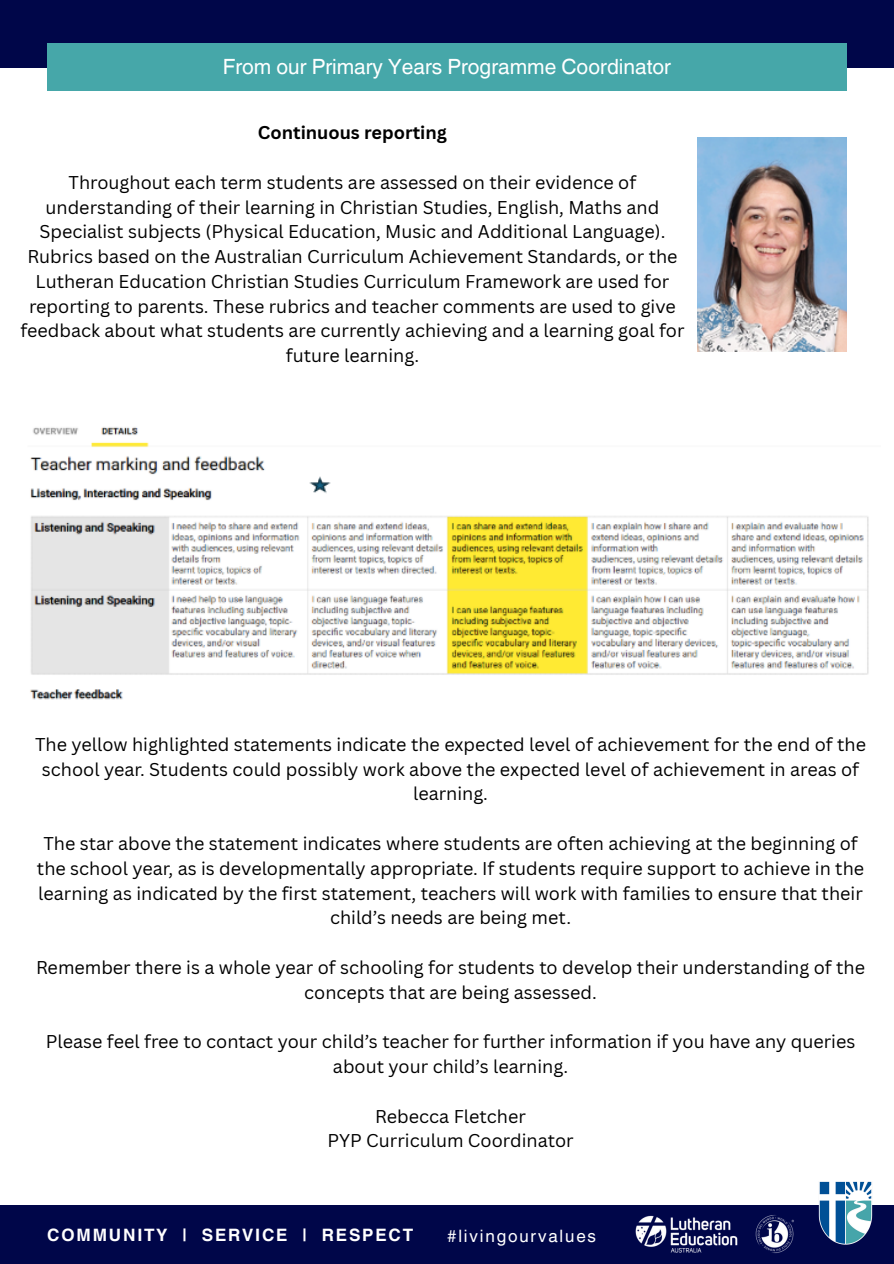
<style>
.page{position:relative;width:894px;height:1264px;background:#fff}
.page>*{position:absolute;margin:0;border:0;box-sizing:border-box;transform-origin:0 0}
.t1{font:21px "Helvetica World";color:#fff}
.t2{font:18px/24.8px "Canva Sans";color:#000;text-align:center}
.t3{font:700 18px "Canva Sans";color:#000}
.t4{font:700 17.1px "Helvetica World";letter-spacing:.105em;color:#fff}
.t5{font:17.1px "Helvetica World";letter-spacing:.105em;color:#fff}
</style>
<div class="page">
<div style="left:0;top:0;width:893px;height:67px;background:#000649"></div>
<div style="left:47px;top:44px;width:799px;height:47px;background:#46a7a9"></div>
<img style="left:697px;top:138px;width:149px;height:213px">
<div style="left:0;top:1204px;width:893px;height:59px;background:#000649"></div>
<img style="left:815px;top:1181px;width:62px;height:64px">
<img style="left:635px;top:1215px;width:159px;height:38px">
<img style="left:30px;top:427px;width:839px;height:273px">
<p class="t1" style="left:223px;top:54px;width:449px">From our Primary Years Programme Coordinator</p>
<p class="t3" style="left:258px;top:120px;width:190px">Continuous reporting</p>
<p class="t2" style="left:39px;top:169px;width:627px">Throughout each term students are assessed on their evidence of understanding of their learning in Christian Studies, English, Maths and<br>Specialist subjects (Physical Education, Music and Additional Language).</p>
<p class="t2" style="left:20px;top:244px;width:665px">Rubrics based on the Australian Curriculum Achievement Standards, or the Lutheran Education Christian Studies Curriculum Framework are used for reporting to parents. These rubrics and teacher comments are used to give feedback about what students are currently achieving and a learning goal for future learning.</p>
<p class="t2" style="left:35px;top:731px;width:832px">The yellow highlighted statements indicate the expected level of achievement for the end of the school year. Students could possibly work above the expected level of achievement in areas of learning.</p>
<p class="t2" style="left:37px;top:830px;width:828px">The star above the statement indicates where students are often achieving at the beginning of the school year, as is developmentally appropriate. If students require support to achieve in the learning as indicated by the first statement, teachers will work with families to ensure that their child’s needs are being met.</p>
<p class="t2" style="left:36px;top:954px;width:830px">Remember there is a whole year of schooling for students to develop their understanding of the concepts that are being assessed.</p>
<p class="t2" style="left:46px;top:1028px;width:810px">Please feel free to contact your child’s teacher for further information if you have any queries about your child’s learning.</p>
<p class="t2" style="left:375px;top:1103px;width:152px">Rebecca Fletcher</p>
<p class="t2" style="left:327px;top:1127px;width:247px">PYP Curriculum Coordinator</p>
<h3 class="t4" style="left:47px;top:1220px;width:367px">COMMUNITY | SERVICE | RESPECT</h3>
<p class="t5" style="left:447px;top:1225px;width:151px">#livingourvalues</p>
</div>
